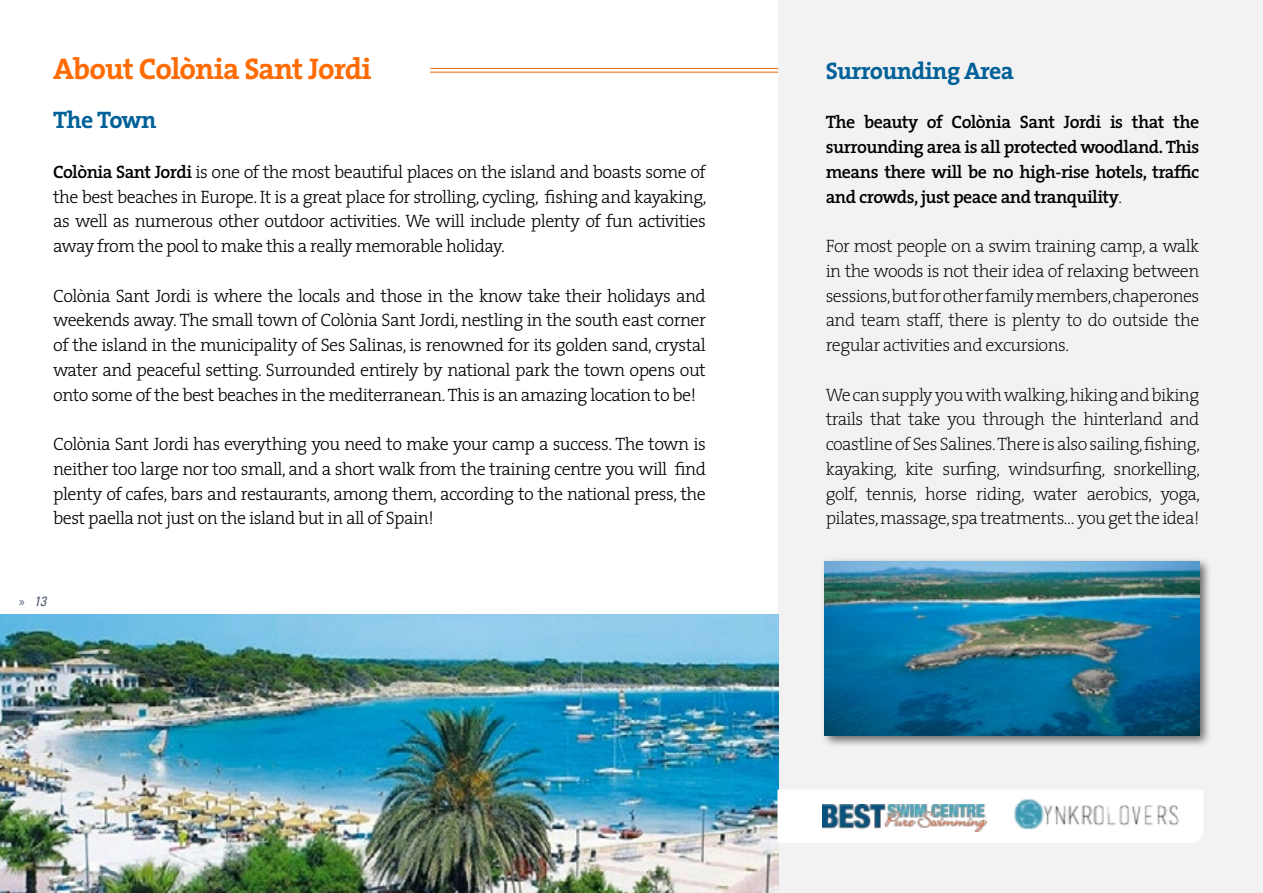
<style>
.page{position:relative;width:1263px;height:893px;background:#fff}
.page>*{position:absolute;margin:0;border:0;box-sizing:border-box;transform-origin:0 0}
.t1{font:700 30px "The Serif";letter-spacing:-.03em;color:#ff6b00}
.t2{font:700 24px "The Serif";letter-spacing:-.03em;color:#006098}
.t3{font:300 18px/24.8px "The Serif";letter-spacing:-.03em;color:#000;text-align:justify}
.t4{font:200 18px/24.8px "The Serif";letter-spacing:-.03em;color:#000;text-align:justify}
.t5{font:600 18px/24.8px "The Serif";letter-spacing:-.03em;color:#000;text-align:justify}
.t6{font:italic condensed 13.5px "Univers";color:#4d5a6e}
.s1{font-weight:600}
.s2{font-family:"Myriad Pro";font-style:normal;font-stretch:normal}
.s3{font-weight:200}
</style>
<div class="page">
<div style="left:779px;top:0;width:484px;height:893px;background:#f2f2f2"></div>
<div style="left:821px;top:557px;width:390px;height:191px;background:#000;opacity:.58"></div>
<img style="left:825px;top:561px;width:374px;height:174px">
<img style="left:0;top:614px;width:778px;height:279px">
<hr style="left:430px;top:68px;width:348px;height:1px;background:#eb6a0a">
<hr style="left:430px;top:72px;width:348px;height:1px;background:#eb6a0a">
<div style="left:777px;top:790px;width:426px;height:53px;background:#fff"></div>
<img style="left:1006px;top:790px;width:185px;height:53px">
<img style="left:823px;top:804px;width:163px;height:27px">
<h1 class="t1" style="left:53px;top:44px;width:320px">About Colònia Sant Jordi</h1>
<h2 class="t2" style="left:53px;top:100px;width:105px">The Town</h2>
<p class="t3" style="left:53px;top:159px;width:655px"><span class="s1">Colònia Sant Jordi</span> is one of the most beautiful places on the island and boasts some of the best beaches in Europe. It is a great place for strolling, cycling, fishing and kayaking, as well as numerous other outdoor activities. We will include plenty of fun activities away from the pool to make this a really memorable holiday.</p>
<p class="t3" style="left:53px;top:282px;width:654px">Colònia Sant Jordi is where the locals and those in the know take their holidays and weekends away. The small town of Colònia Sant Jordi, nestling in the south east corner of the island in the municipality of Ses Salinas, is renowned for its golden sand, crystal water and peaceful setting. Surrounded entirely by national park the town opens out onto some of the best beaches in the mediterranean. This is an amazing location to be!</p>
<p class="t3" style="left:53px;top:431px;width:654px">Colònia Sant Jordi has everything you need to make your camp a success. The town is neither too large nor too small, and a short walk from the training centre you will find plenty of cafes, bars and restaurants, among them, according to the national press, the best paella not just on the island but in all of Spain!</p>
<p class="t6" style="left:19px;top:593px;width:28px"><span class="s2">»</span> 13</p>
<h2 class="t2" style="left:826px;top:51px;width:190px">Surrounding Area</h2>
<p class="t5" style="left:826px;top:109px;width:375px">The beauty of Colònia Sant Jordi is that the surrounding area is all protected woodland. This means there will be no high-rise hotels, traffic and crowds, just peace and tranquility<span class="s3">.</span></p>
<p class="t4" style="left:826px;top:233px;width:375px">For most people on a swim training camp, a walk in the woods is not their idea of relaxing between sessions, but for other family members, chaperones and team staff, there is plenty to do outside the regular activities and excursions.</p>
<p class="t4" style="left:826px;top:381px;width:376px">We can supply you with walking, hiking and biking trails that take you through the hinterland and coastline of Ses Salines. There is also sailing, fishing, kayaking, kite surfing, windsurfing, snorkelling, golf, tennis, horse riding, water aerobics, yoga, pilates, massage, spa treatments… you get the idea!</p>
</div>
